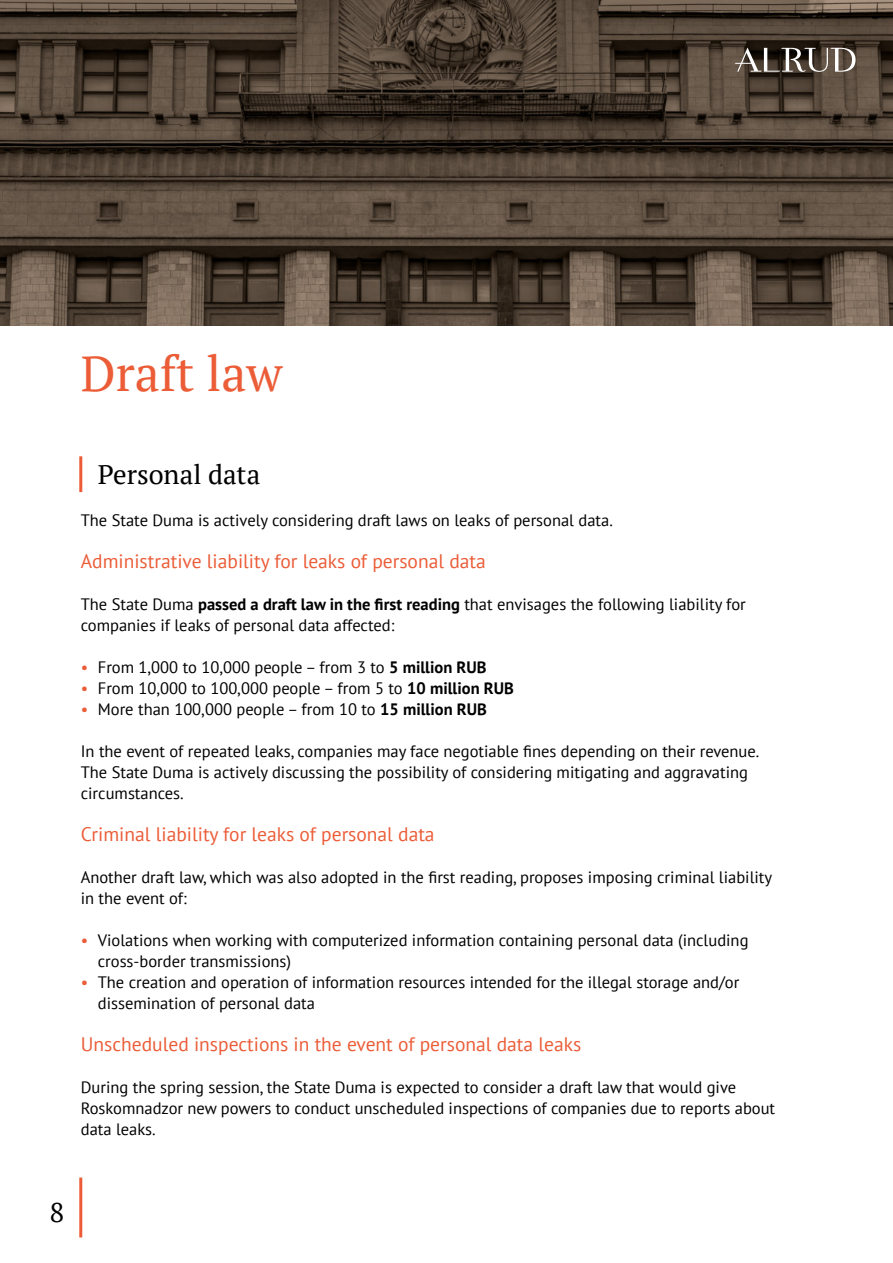
<style>
.page{position:relative;width:893px;height:1263px;background:#fff}
.page>*{position:absolute;margin:0;border:0;box-sizing:border-box;transform-origin:0 0}
.t1{font:49.5px "PT Serif";color:#eb5c37}
.t2{font:27px "PT Serif";color:#000}
.t3{font:19.5px "PT Sans";color:#eb5c37}
.t4{font:16.5px/21px "PT Sans";color:#000}
.s1{font-weight:700}
.s2{color:#eb5c37}
</style>
<div class="page">
<img style="left:0;top:0;width:893px;height:325px">
<hr style="left:79px;top:456px;width:3px;height:36px;background:#eb5c37">
<hr style="left:79px;top:1177px;width:3px;height:60px;background:#eb5c37">
<svg style="left:735px;top:47px;width:120px;height:25px"></svg>
<h1 class="t1" style="left:81px;top:341px;width:203px">Draft law</h1>
<h2 class="t2" style="left:98px;top:457px;width:164px">Personal data</h2>
<p class="t4" style="left:81px;top:510px;width:532px">The State Duma is actively considering draft laws on leaks of personal data.</p>
<p class="t3" style="left:81px;top:549px;width:406px">Administrative liability for leaks of personal data</p>
<p class="t4" style="left:81px;top:594px;width:666px">The State Duma <span class="s1">passed a draft law in the first reading</span> that envisages the following liability for companies if leaks of personal data affected:</p>
<p class="t4" style="left:81px;top:657px;width:407px"><span class="s2">•</span> From 1,000 to 10,000 people – from 3 to <span class="s1">5 million RUB</span></p>
<p class="t4" style="left:81px;top:678px;width:435px"><span class="s2">•</span> From 10,000 to 100,000 people – from 5 to <span class="s1">10 million RUB</span></p>
<p class="t4" style="left:81px;top:699px;width:408px"><span class="s2">•</span> More than 100,000 people – from 10 to <span class="s1">15 million RUB</span></p>
<p class="t4" style="left:81px;top:741px;width:680px">In the event of repeated leaks, companies may face negotiable fines depending on their revenue.<br>The State Duma is actively discussing the possibility of considering mitigating and aggravating circumstances.</p>
<p class="t3" style="left:81px;top:822px;width:355px">Criminal liability for leaks of personal data</p>
<p class="t4" style="left:81px;top:867px;width:693px">Another draft law, which was also adopted in the first reading, proposes imposing criminal liability in the event of:</p>
<p class="t4" style="left:98px;top:930px;width:652px;text-indent:-17px"><span class="s2">•</span> Violations when working with computerized information containing personal data (including cross-border transmissions)</p>
<p class="t4" style="left:98px;top:972px;width:643px;text-indent:-17px"><span class="s2">•</span> The creation and operation of information resources intended for the illegal storage and/or dissemination of personal data</p>
<p class="t3" style="left:81px;top:1032px;width:502px">Unscheduled inspections in the event of personal data leaks</p>
<p class="t4" style="left:81px;top:1077px;width:696px">During the spring session, the State Duma is expected to consider a draft law that would give<br>Roskomnadzor new powers to conduct unscheduled inspections of companies due to reports about data leaks.</p>
<h2 class="t2" style="left:50px;top:1194px;width:16px">8</h2>
</div>
